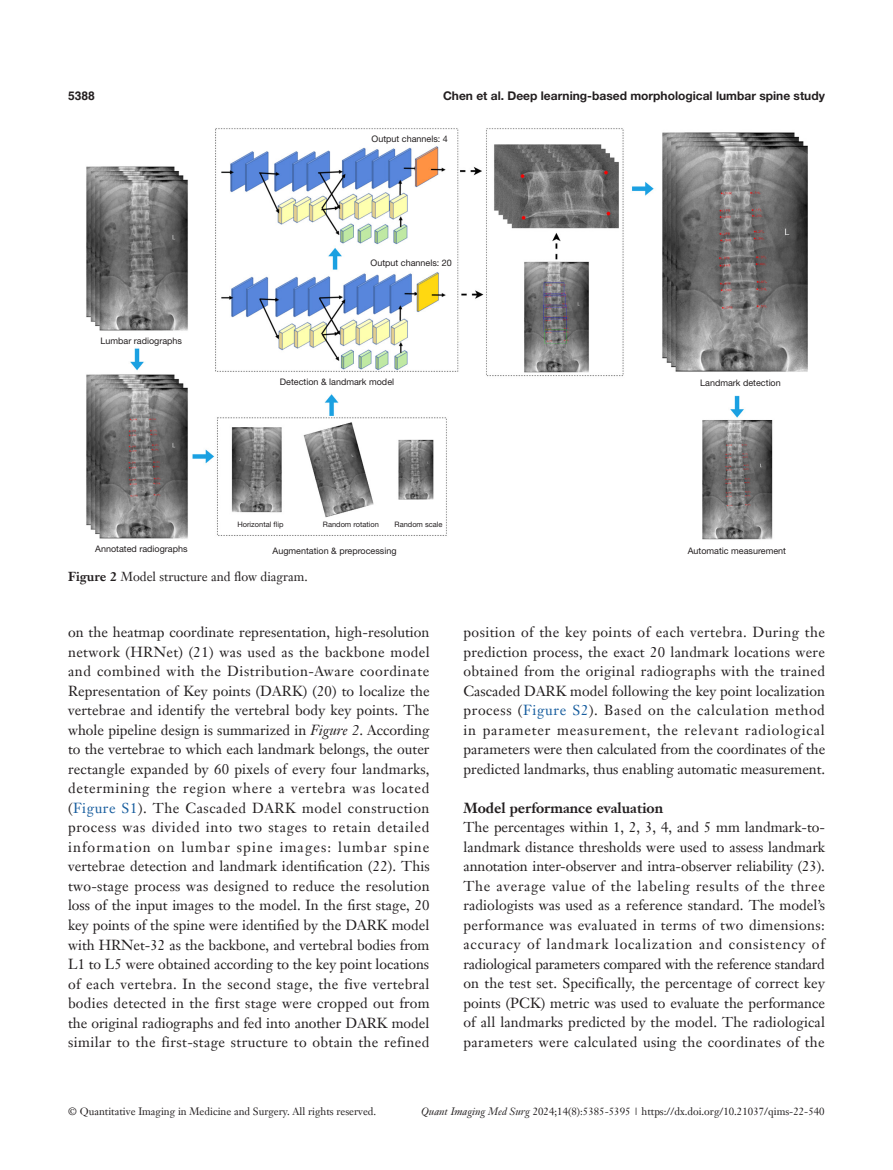
<style>
.page{position:relative;width:893px;height:1170px;background:#fff}
.page>*{position:absolute;margin:0;border:0;box-sizing:border-box;transform-origin:0 0}
.t1{font:14.25px/19.5px "Janson Text LT";letter-spacing:.025em;color:#231f20;text-align:justify}
.t2{font:700 14.25px "Janson Text LT";color:#231f20}
.t3{font:12.75px "Janson Text LT";color:#231f20}
.t4{font:700 12px "Helvetica Neue LT Pro";color:#231f20}
.t5{font:700 12px "Helvetica";color:#231f20}
.t6{font:10.5px "Janson Text LT";color:#231f20}
.t7{font:9px "Helvetica Neue LT Pro";color:#231f20}
.t8{font:7.5px "Helvetica Neue LT Pro";color:#231f20}
.s1{font-weight:700}
.s2{font-style:italic}
.s3{color:#175d9e}
</style>
<div class="page">
<img style="left:86px;top:128px;width:721px;height:412px">
<p class="t5" style="left:68px;top:88px;width:28px">5388</p>
<p class="t4" style="left:443px;top:88px;width:383px">Chen et al. Deep learning-based morphological lumbar spine study</p>
<p class="t7" style="left:372px;top:133px;width:78px">Output channels: 4</p>
<p class="t7" style="left:101px;top:335px;width:83px">Lumbar radiographs</p>
<p class="t7" style="left:370px;top:257px;width:83px">Output channels: 20</p>
<p class="t7" style="left:280px;top:376px;width:116px">Detection &amp; landmark model</p>
<p class="t7" style="left:700px;top:377px;width:82px">Landmark detection</p>
<p class="t8" style="left:237px;top:520px;width:48px">Horizontal flip</p>
<p class="t8" style="left:323px;top:520px;width:58px">Random rotation</p>
<p class="t8" style="left:395px;top:520px;width:50px">Random scale</p>
<p class="t7" style="left:95px;top:543px;width:94px">Annotated radiographs</p>
<p class="t7" style="left:272px;top:544px;width:126px">Augmentation &amp; preprocessing</p>
<p class="t7" style="left:688px;top:545px;width:100px">Automatic measurement</p>
<p class="t3" style="left:68px;top:568px;width:241px"><span class="s1">Figure 2</span> Model structure and flow diagram.</p>
<p class="t1" style="left:68px;top:622px;width:363px">on the heatmap coordinate representation, high-resolution network (HRNet) (21) was used as the backbone model and combined with the Distribution-Aware coordinate Representation of Key points (DARK) (20) to localize the vertebrae and identify the vertebral body key points. The whole pipeline design is summarized in <span class="s2">Figure 2</span>. According to the vertebrae to which each landmark belongs, the outer rectangle expanded by 60 pixels of every four landmarks, determining the region where a vertebra was located (<span class="s3">Figure S1</span>). The Cascaded DARK model construction process was divided into two stages to retain detailed information on lumbar spine images: lumbar spine vertebrae detection and landmark identification (22). This two-stage process was designed to reduce the resolution loss of the input images to the model. In the first stage, 20 key points of the spine were identified by the DARK model with HRNet-32 as the backbone, and vertebral bodies from L1 to L5 were obtained according to the key point locations of each vertebra. In the second stage, the five vertebral bodies detected in the first stage were cropped out from the original radiographs and fed into another DARK model similar to the first-stage structure to obtain the refined</p>
<p class="t1" style="left:463px;top:622px;width:363px">position of the key points of each vertebra. During the prediction process, the exact 20 landmark locations were obtained from the original radiographs with the trained Cascaded DARK model following the key point localization process (<span class="s3">Figure S2</span>). Based on the calculation method in parameter measurement, the relevant radiological parameters were then calculated from the coordinates of the predicted landmarks, thus enabling automatic measurement.</p>
<p class="t2" style="left:463px;top:798px;width:201px">Model performance evaluation</p>
<p class="t1" style="left:463px;top:817px;width:363px">The percentages within 1, 2, 3, 4, and 5 mm landmark-to&shy;landmark distance thresholds were used to assess landmark annotation inter-observer and intra-observer reliability (23).<br>The average value of the labeling results of the three radiologists was used as a reference standard. The model’s performance was evaluated in terms of two dimensions: accuracy of landmark localization and consistency of radiological parameters compared with the reference standard on the test set. Specifically, the percentage of correct key points (PCK) metric was used to evaluate the performance of all landmarks predicted by the model. The radiological parameters were calculated using the coordinates of the</p>
<p class="t6" style="left:68px;top:1104px;width:310px">© Quantitative Imaging in Medicine and Surgery. All rights reserved.</p>
<p class="t6" style="left:421px;top:1104px;width:405px"><span class="s2">Quant Imaging Med Surg</span> 2024;14(8):5385-5395 | https://dx.doi.org/10.21037/qims-22-540</p>
</div>
